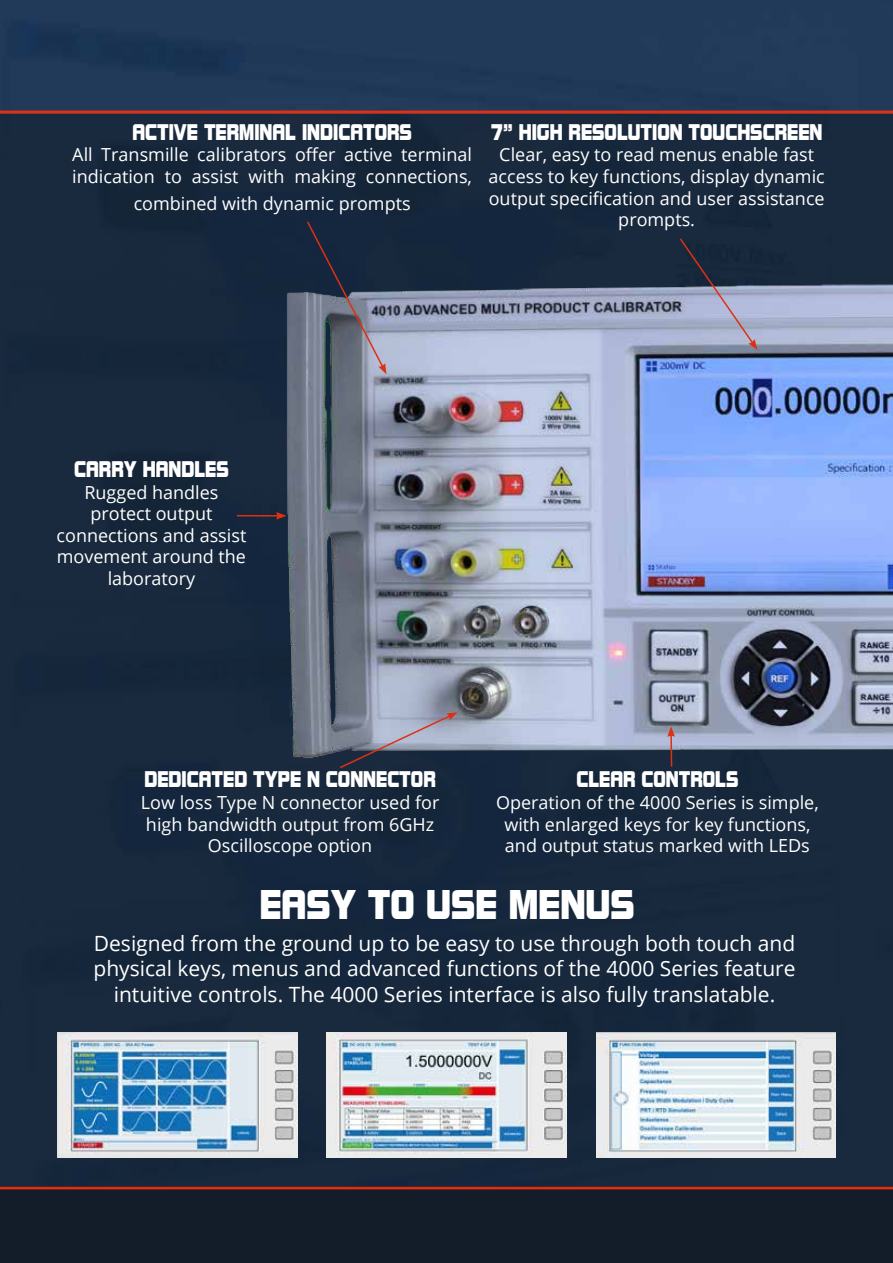
<style>
.page{position:relative;width:893px;height:1263px;background:#fff}
.page>*{position:absolute;margin:0;border:0;box-sizing:border-box;transform-origin:0 0}
.t1{font:41.25px "Bolster";color:#fff;scale:.8 1}
.t2{font:22.5px "Bolster Condensed";color:#fff}
.t3{font:21px/25.2px "Open Sans";color:#fff;text-align:center}
.t4{font:18px/21.6px "Open Sans";color:#fff;text-align:center}
</style>
<div class="page">
<div style="left:0;top:0;width:893px;height:111px;background:#213a59"></div>
<div style="left:0;top:1189px;width:893px;height:74px;background:#131d29"></div>
<hr style="left:0;top:1186px;width:893px;height:3px;background:#df3013">
<hr style="left:0;top:111px;width:893px;height:3px;background:#df3013">
<div style="left:0;top:114px;width:893px;height:1072px;background:#18283d"></div>
<img style="left:253px;top:284px;width:640px;height:483px">
<hr style="left:237px;top:515px;width:41px;height:1px;background:#df3013">
<svg style="left:276px;top:512px;width:11px;height:8px"></svg>
<svg style="left:678px;top:238px;width:79px;height:112px"></svg>
<svg style="left:306px;top:221px;width:81px;height:153px"></svg>
<svg style="left:338px;top:712px;width:120px;height:57px"></svg>
<hr style="left:670px;top:734px;width:2px;height:33px;background:#df3013">
<svg style="left:667px;top:726px;width:8px;height:11px"></svg>
<img style="left:58px;top:1033px;width:239px;height:124px">
<img style="left:596px;top:1033px;width:240px;height:124px">
<img style="left:327px;top:1033px;width:239px;height:124px">
<p class="t2" style="left:132px;top:120px;width:281px">ACTIVE TERMINAL INDICATORS</p>
<p class="t4" style="left:72px;top:143px;width:401px;text-align:left">All Transmille calibrators offer active terminal indication to assist with making connections,</p>
<p class="t4" style="left:134px;top:192px;width:278px">combined with dynamic prompts</p>
<p class="t2" style="left:491px;top:120px;width:333px">7” HIGH RESOLUTION TOUCHSCREEN</p>
<p class="t4" style="left:489px;top:143px;width:338px">Clear, easy to read menus enable fast access to key functions, display dynamic output specification and user assistance prompts.</p>
<p class="t2" style="left:74px;top:457px;width:156px">CARRY HANDLES</p>
<p class="t4" style="left:57px;top:481px;width:191px">Rugged handles protect output connections and assist movement around the laboratory</p>
<p class="t2" style="left:144px;top:767px;width:293px">DEDICATED TYPE N CONNECTOR</p>
<p class="t4" style="left:141px;top:791px;width:300px">Low loss Type N connector used for high bandwidth output from 6GHz<br>Oscilloscope option</p>
<p class="t2" style="left:576px;top:767px;width:164px">CLEAR CONTROLS</p>
<p class="t4" style="left:496px;top:791px;width:324px">Operation of the 4000 Series is simple, with enlarged keys for key functions, and output status marked with LEDs</p>
<h1 class="t1" style="left:260px;top:883px;width:470px">EASY TO USE MENUS</h1>
<p class="t3" style="left:93px;top:930px;width:704px">Designed from the ground up to be easy to use through both touch and physical keys, menus and advanced functions of the 4000 Series feature intuitive controls. The 4000 Series interface is also fully translatable.</p>
</div>
